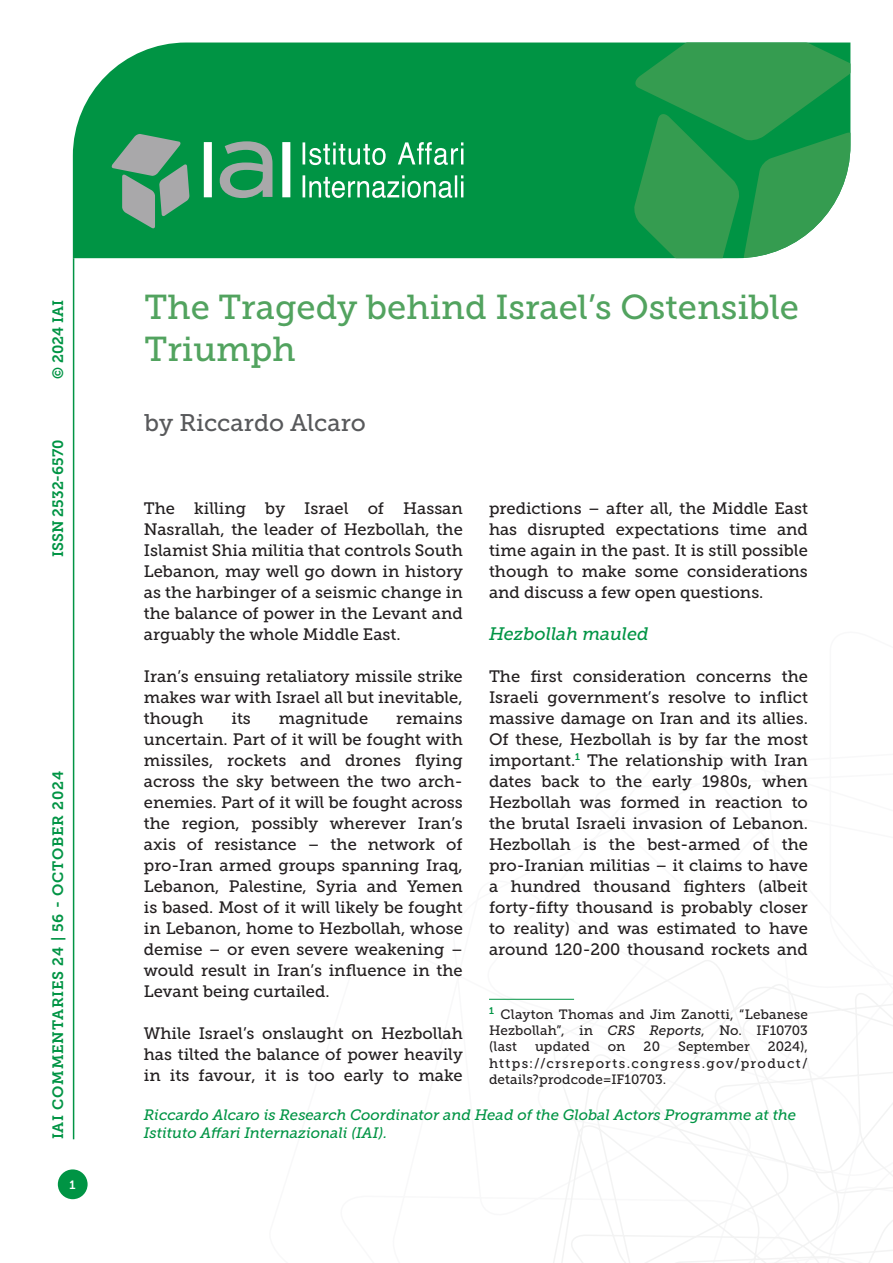
<style>
.page{position:relative;width:893px;height:1263px;background:#fff}
.page>*{position:absolute;margin:0;border:0;box-sizing:border-box;transform-origin:0 0}
.Titolo_Copertina{font:34.5px/41.4px "Museo Slab 500";color:#52a35f}
.Autori_copertina{font:24px "Museo Slab 500";color:#58595b}
.Titolo_paragrafo_2{font:italic 18px "Museo Slab 500";color:#009444}
.Testo{font:16.5px/21px "Museo Slab 500";color:#231f20;text-align:justify}
.t1{font:italic 15px/18px "Museo Slab 500";color:#009444}
.t2{font:15px "Museo Slab 700";letter-spacing:.05em;color:#009444}
.t3{font:15px "Museo Slab 700";color:#009444}
.Nota{font:13.5px/16.2px "Museo Slab 500";letter-spacing:.015em;color:#231f20;text-align:justify}
.t4{font:12px "Museo Slab 700";color:#fff}
.s1{font-style:italic}
</style>
<div class="page">
<svg style="left:531px;top:960px;width:362px;height:303px"></svg>
<hr style="left:73px;top:258px;width:1px;height:881px;background:#009444">
<div style="left:73px;top:43px;width:560px;height:215px;background:#009444"></div>
<svg style="left:633px;top:43px;width:217px;height:215px;background:#329f56"></svg>
<svg style="left:303px;top:142px;width:160px;height:56px;background:#3fae72"></svg>
<svg style="left:111px;top:134px;width:79px;height:95px;background:#5a9e7a"></svg>
<svg style="left:204px;top:141px;width:86px;height:57px"></svg>
<div style="left:58px;top:1169px;width:30px;height:30px;background:#009444;border-radius:50%"></div>
<hr style="left:489px;top:999px;width:85px;height:1px;background:#009444">
<p class="t2" style="left:50px;top:379px;width:80px;rotate:-90deg">© 2024 IAI</p>
<p class="t3" style="left:50px;top:557px;width:119px;rotate:-90deg">ISSN 2532-6570</p>
<p class="t2" style="left:50px;top:1139px;width:370px;rotate:-90deg">IAI COMMENTARIES 24 | 56 - OCTOBER 2024</p>
<p class="t4" style="left:70px;top:1178px;width:8px">1</p>
<p class="Titolo_Copertina" style="left:145px;top:287px;width:656px">The Tragedy behind Israel’s Ostensible<br>Triumph</p>
<p class="Autori_copertina" style="left:145px;top:409px;width:223px">by Riccardo Alcaro</p>
<p class="Testo" style="left:144px;top:498px;width:320px">The killing by Israel of Hassan Nasrallah, the leader of Hezbollah, the Islamist Shia militia that controls South Lebanon, may well go down in history as the harbinger of a seismic change in the balance of power in the Levant and arguably the whole Middle East.</p>
<p class="Testo" style="left:144px;top:666px;width:320px">Iran’s ensuing retaliatory missile strike makes war with Israel all but inevitable, though</p>
<p class="Testo" style="left:144px;top:708px;width:320px;text-indent:252px">remains uncertain. Part of it will be fought with missiles, rockets and drones flying across the sky between the two arch&shy;enemies. Part of it will be fought across the region, possibly wherever Iran’s axis of resistance – the network of pro-Iran armed groups spanning Iraq, Lebanon, Palestine, Syria and Yemen is based. Most of it will likely be fought in Lebanon, home to Hezbollah, whose demise – or even severe weakening – would result in Iran’s influence in the Levant being curtailed.</p>
<p class="Testo" style="left:144px;top:1023px;width:320px">While Israel’s onslaught on Hezbollah has tilted the balance of power heavily in its favour, it is too early to make</p>
<p class="Testo" style="left:232px;top:708px;width:21px">its</p>
<p class="Testo" style="left:279px;top:708px;width:91px">magnitude</p>
<p class="Testo" style="left:489px;top:498px;width:320px">predictions – after all, the Middle East has disrupted expectations time and time again in the past. It is still possible though to make some considerations and discuss a few open questions.</p>
<p class="Titolo_paragrafo_2" style="left:489px;top:623px;width:161px">Hezbollah mauled</p>
<p class="Testo" style="left:489px;top:666px;width:320px">The first consideration concerns the Israeli government’s resolve to inflict massive damage on Iran and its allies.<br>Of these, Hezbollah is by far the most important.<sup>1</sup> The relationship with Iran dates back to the early 1980s, when Hezbollah was formed in reaction to the brutal Israeli invasion of Lebanon.<br>Hezbollah is the best-armed of the pro-Iranian militias – it claims to have a hundred thousand fighters (albeit forty-fifty thousand is probably closer to reality) and was estimated to have around 120-200 thousand rockets and</p>
<p class="Nota" style="left:489px;top:1006px;width:320px"><sup>1</sup> Clayton Thomas and Jim Zanotti, “Lebanese Hezbollah”, in <span class="s1">CRS Reports</span>, No. IF10703 (last</p>
<p class="Nota" style="left:489px;top:1039px;width:320px;text-indent:279px">2024), https://crsreports.congress.gov/product/ details?prodcode=IF10703.</p>
<p class="Nota" style="left:535px;top:1039px;width:56px">updated</p>
<p class="Nota" style="left:608px;top:1039px;width:19px">on</p>
<p class="Nota" style="left:644px;top:1039px;width:18px">20</p>
<p class="Nota" style="left:678px;top:1039px;width:73px">September</p>
<p class="t1" style="left:144px;top:1106px;width:654px">Riccardo Alcaro is Research Coordinator and Head of the Global Actors Programme at the<br>Istituto Affari Internazionali (IAI).</p>
</div>
